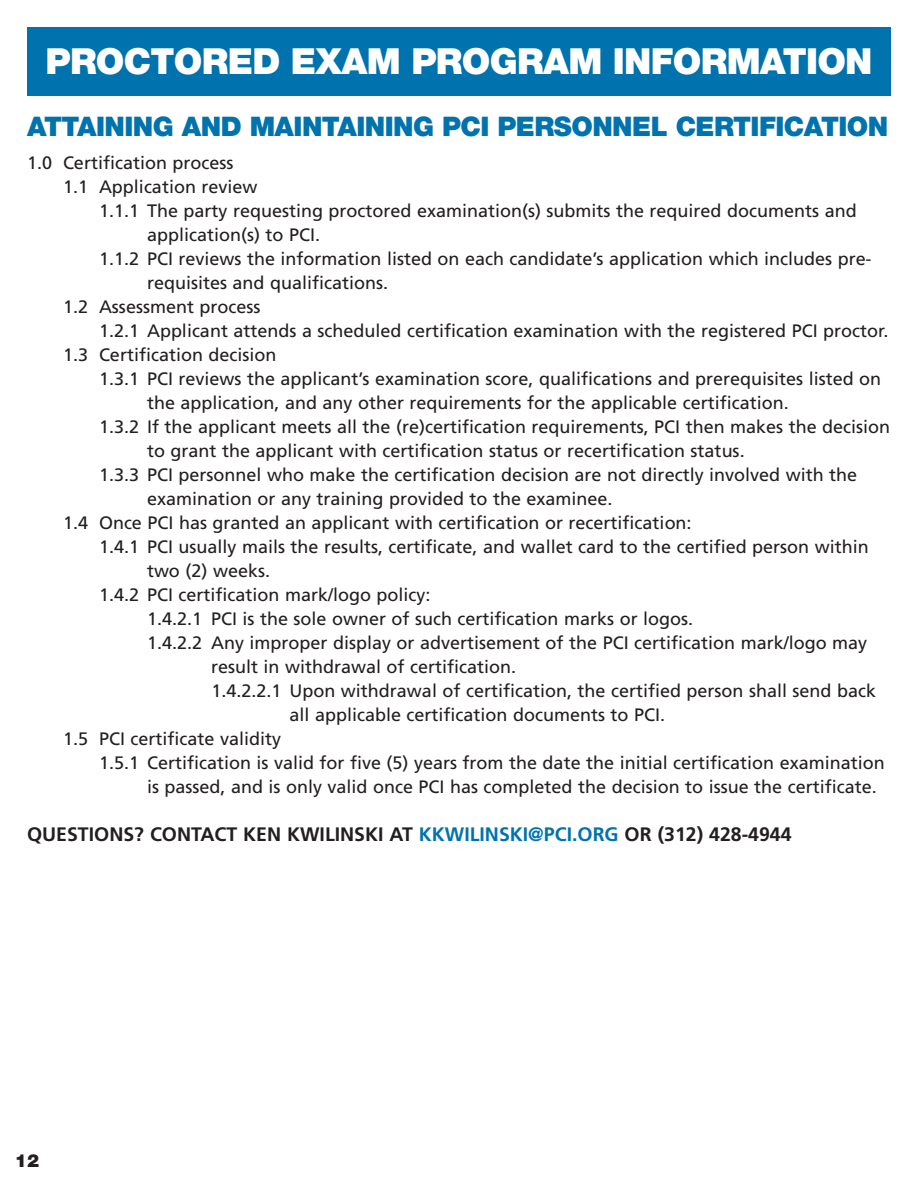
<style>
.page{position:relative;width:918px;height:1188px;background:#fff}
.page>*{position:absolute;margin:0;border:0;box-sizing:border-box;transform-origin:0 0}
.t1{font:900 36px "Helvetica Neue LT Std";letter-spacing:-.02em;color:#fff}
.TOC_SubHd{font:900 27px "Helvetica Neue LT Std";letter-spacing:-.02em;color:#0073ae}
.Body_All_Cap{font:700 19.5px "Frutiger LT Std";color:#231f20}
.BT{font:18px/24px "Frutiger LT Std";color:#231f20}
.t2{font:900 18px "Helvetica Neue LT Std";color:#231f20}
.s1{color:#0073ae}
</style>
<div class="page">
<div style="left:27px;top:27px;width:864px;height:68px;background:#0073ae"></div>
<h1 class="t1" style="left:45px;top:40px;width:829px">PROCTORED EXAM PROGRAM INFORMATION</h1>
<p class="TOC_SubHd" style="left:27px;top:111px;width:863px">ATTAINING AND MAINTAINING PCI PERSONNEL CERTIFICATION</p>
<p class="BT" style="left:27px;top:151px;width:208px">1.0 Certification process</p>
<p class="BT" style="left:63px;top:175px;width:196px">1.1 Application review</p>
<p class="BT" style="left:147px;top:199px;width:711px;text-indent:-48px">1.1.1 The party requesting proctored examination(s) submits the required documents and application(s) to PCI.</p>
<p class="BT" style="left:147px;top:247px;width:726px;text-indent:-48px">1.1.2 PCI reviews the information listed on each candidate’s application which includes pre&shy;requisites and qualifications.</p>
<p class="BT" style="left:63px;top:295px;width:199px">1.2 Assessment process</p>
<p class="BT" style="left:99px;top:319px;width:791px">1.2.1 Applicant attends a scheduled certification examination with the registered PCI proctor.</p>
<p class="BT" style="left:63px;top:343px;width:215px">1.3 Certification decision</p>
<p class="BT" style="left:147px;top:367px;width:736px;text-indent:-48px">1.3.1 PCI reviews the applicant’s examination score, qualifications and prerequisites listed on the application, and any other requirements for the applicable certification.</p>
<p class="BT" style="left:147px;top:415px;width:745px;text-indent:-48px">1.3.2 If the applicant meets all the (re)certification requirements, PCI then makes the decision to grant the applicant with certification status or recertification status.</p>
<p class="BT" style="left:147px;top:463px;width:712px;text-indent:-48px">1.3.3 PCI personnel who make the certification decision are not directly involved with the examination or any training provided to the examinee.</p>
<p class="BT" style="left:63px;top:511px;width:630px">1.4 Once PCI has granted an applicant with certification or recertification:</p>
<p class="BT" style="left:147px;top:535px;width:723px;text-indent:-48px">1.4.1 PCI usually mails the results, certificate, and wallet card to the certified person within two (2) weeks.</p>
<p class="BT" style="left:99px;top:583px;width:333px">1.4.2 PCI certification mark/logo policy:</p>
<p class="BT" style="left:147px;top:607px;width:548px">1.4.2.1 PCI is the sole owner of such certification marks or logos.</p>
<p class="BT" style="left:211px;top:631px;width:658px;text-indent:-64px">1.4.2.2 Any improper display or advertisement of the PCI certification mark/logo may result in withdrawal of certification.</p>
<p class="BT" style="left:290px;top:679px;width:588px;text-indent:-78px">1.4.2.2.1 Upon withdrawal of certification, the certified person shall send back all applicable certification documents to PCI.</p>
<p class="BT" style="left:63px;top:727px;width:220px">1.5 PCI certificate validity</p>
<p class="BT" style="left:147px;top:751px;width:739px;text-indent:-48px">1.5.1 Certification is valid for five (5) years from the date the initial certification examination is passed, and is only valid once PCI has completed the decision to issue the certificate.</p>
<p class="Body_All_Cap" style="left:27px;top:823px;width:766px">QUESTIONS? CONTACT KEN KWILINSKI AT <span class="s1">KKWILINSKI@PCI.ORG</span> OR (312) 428-4944</p>
<p class="t2" style="left:15px;top:1150px;width:26px">12</p>
</div>
